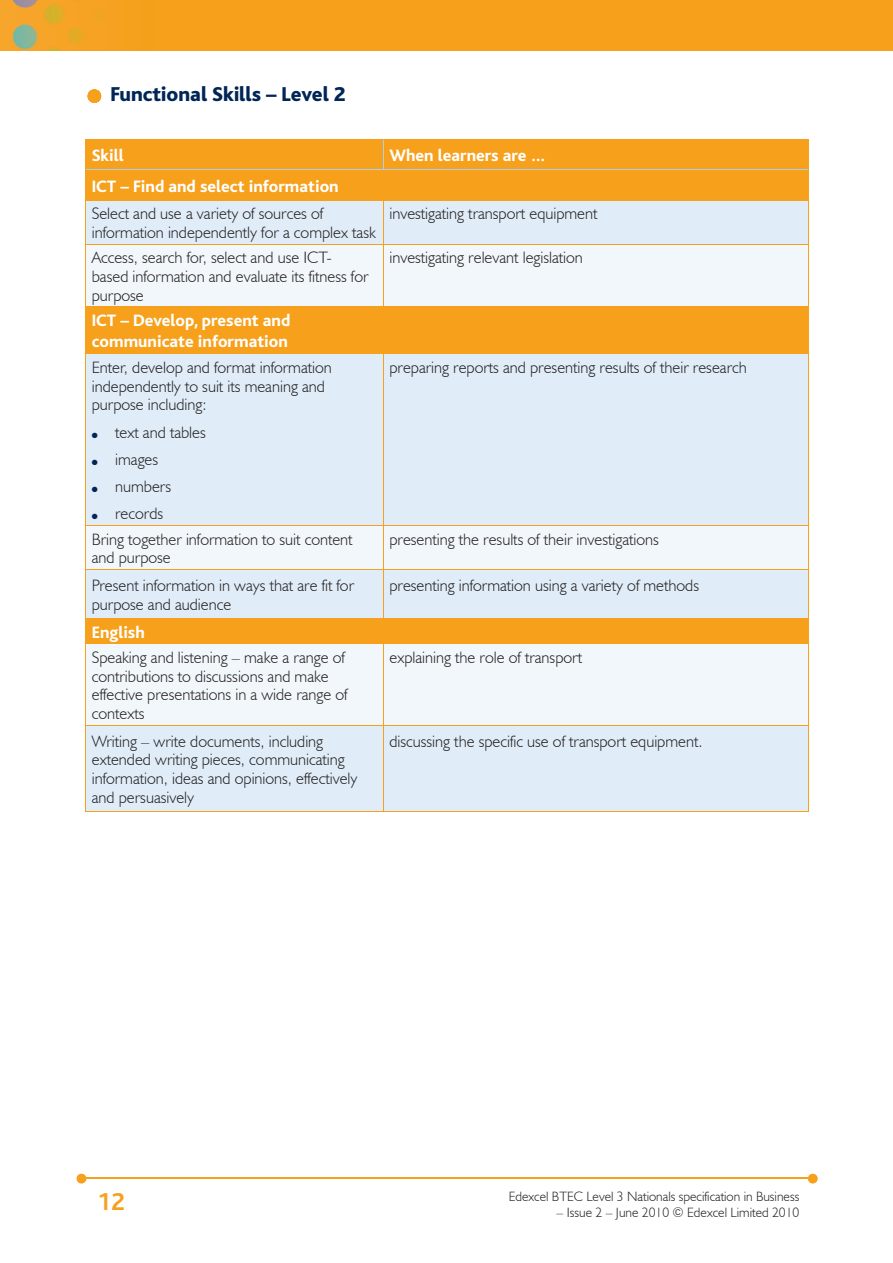
<style>
.page{position:relative;width:893px;height:1263px;background:#fff}
.page>*{position:absolute;margin:0;border:0;box-sizing:border-box;transform-origin:0 0}
.t1{font:700 25.5px "Bliss";color:#f6a01b}
.t2{font:800 21px "Bliss";color:#002556}
.t3{font:800 17.25px/21px "Bliss";color:#fff}
.t4{font:300 16.5px/18.8px "Humanist 521 BT";color:#231f20}
.t5{font:300 13.5px "Humanist 521 BT";color:#231f20}
.t6{font:7.5px "Zapf Dingbats";color:#002556}
</style>
<div class="page">
<img style="left:0;top:0;width:893px;height:51px">
<hr style="left:82px;top:1178px;width:728px;height:1px;background:#f6a01b">
<svg style="left:808px;top:1174px;width:10px;height:9px"></svg>
<svg style="left:77px;top:1174px;width:9px;height:9px"></svg>
<svg style="left:88px;top:89px;width:13px;height:14px"></svg>
<div style="left:86px;top:140px;width:722px;height:60px;background:#f6a01b"></div>
<div style="left:86px;top:201px;width:722px;height:610px;background:#e0edf8"></div>
<div style="left:86px;top:245px;width:722px;height:480px;background:#f2f7fb"></div>
<svg style="left:86px;top:308px;width:722px;height:335px;background:#ecbf75"></svg>
<div style="left:86px;top:354px;width:722px;height:171px;background:#e0edf8"></div>
<div style="left:86px;top:526px;width:722px;height:43px;background:#f2f7fb"></div>
<hr style="left:383px;top:140px;width:1px;height:30px;background:#accfed">
<hr style="left:86px;top:170px;width:297px;height:1px;background:#accfed">
<hr style="left:383px;top:170px;width:425px;height:1px;background:#accfed">
<hr style="left:85px;top:140px;width:1px;height:30px;background:#f6a01b">
<hr style="left:808px;top:140px;width:1px;height:30px;background:#f6a01b">
<hr style="left:85px;top:139px;width:298px;height:1px;background:#f6a01b">
<hr style="left:383px;top:139px;width:426px;height:1px;background:#f6a01b">
<hr style="left:383px;top:170px;width:1px;height:30px;background:#f6a01b">
<hr style="left:85px;top:170px;width:1px;height:30px;background:#f6a01b">
<hr style="left:808px;top:170px;width:1px;height:30px;background:#f6a01b">
<hr style="left:85px;top:200px;width:1px;height:44px;background:#f6a01b">
<hr style="left:85px;top:200px;width:298px;height:1px;background:#f6a01b">
<hr style="left:383px;top:200px;width:1px;height:44px;background:#f6a01b">
<hr style="left:808px;top:200px;width:1px;height:44px;background:#f6a01b">
<hr style="left:383px;top:200px;width:426px;height:1px;background:#f6a01b">
<hr style="left:85px;top:244px;width:1px;height:63px;background:#f6a01b">
<hr style="left:85px;top:244px;width:298px;height:1px;background:#f6a01b">
<hr style="left:383px;top:244px;width:1px;height:63px;background:#f6a01b">
<hr style="left:808px;top:244px;width:1px;height:63px;background:#f6a01b">
<hr style="left:383px;top:244px;width:426px;height:1px;background:#f6a01b">
<hr style="left:85px;top:307px;width:1px;height:46px;background:#f6a01b">
<hr style="left:85px;top:307px;width:298px;height:1px;background:#f6a01b">
<hr style="left:383px;top:307px;width:1px;height:46px;background:#f6a01b">
<hr style="left:808px;top:307px;width:1px;height:46px;background:#f6a01b">
<hr style="left:383px;top:307px;width:426px;height:1px;background:#f6a01b">
<hr style="left:85px;top:354px;width:1px;height:171px;background:#f6a01b">
<hr style="left:85px;top:353px;width:298px;height:1px;background:#f6a01b">
<hr style="left:383px;top:354px;width:1px;height:171px;background:#f6a01b">
<hr style="left:808px;top:354px;width:1px;height:171px;background:#f6a01b">
<hr style="left:383px;top:353px;width:426px;height:1px;background:#f6a01b">
<hr style="left:85px;top:526px;width:1px;height:43px;background:#f6a01b">
<hr style="left:85px;top:525px;width:298px;height:1px;background:#f6a01b">
<hr style="left:383px;top:526px;width:1px;height:43px;background:#f6a01b">
<hr style="left:808px;top:526px;width:1px;height:43px;background:#f6a01b">
<hr style="left:383px;top:525px;width:426px;height:1px;background:#f6a01b">
<hr style="left:383px;top:570px;width:1px;height:48px;background:#f6a01b">
<hr style="left:85px;top:570px;width:1px;height:48px;background:#f6a01b">
<hr style="left:808px;top:570px;width:1px;height:48px;background:#f6a01b">
<hr style="left:85px;top:569px;width:298px;height:1px;background:#f6a01b">
<hr style="left:383px;top:569px;width:426px;height:1px;background:#f6a01b">
<svg style="left:85px;top:619px;width:1px;height:24px"></svg>
<hr style="left:85px;top:618px;width:298px;height:1px;background:#f6a01b">
<svg style="left:383px;top:619px;width:1px;height:24px"></svg>
<svg style="left:808px;top:619px;width:1px;height:24px"></svg>
<hr style="left:383px;top:618px;width:426px;height:1px;background:#f6a01b">
<hr style="left:85px;top:644px;width:1px;height:81px;background:#f6a01b">
<hr style="left:85px;top:643px;width:298px;height:1px;background:#f6a01b">
<hr style="left:383px;top:644px;width:1px;height:81px;background:#f6a01b">
<hr style="left:808px;top:644px;width:1px;height:81px;background:#f6a01b">
<hr style="left:383px;top:643px;width:426px;height:1px;background:#f6a01b">
<hr style="left:383px;top:726px;width:1px;height:85px;background:#f6a01b">
<hr style="left:85px;top:811px;width:298px;height:1px;background:#f6a01b">
<hr style="left:383px;top:811px;width:426px;height:1px;background:#f6a01b">
<hr style="left:85px;top:726px;width:1px;height:85px;background:#f6a01b">
<hr style="left:808px;top:726px;width:1px;height:85px;background:#f6a01b">
<hr style="left:85px;top:725px;width:298px;height:1px;background:#f6a01b">
<hr style="left:383px;top:725px;width:426px;height:1px;background:#f6a01b">
<p class="t2" style="left:111px;top:83px;width:237px">Functional Skills – Level 2</p>
<p class="t3" style="left:92px;top:146px;width:33px">Skill</p>
<p class="t3" style="left:389px;top:146px;width:158px">When learners are …</p>
<p class="t3" style="left:92px;top:176px;width:248px">ICT – Find and select information</p>
<p class="t4" style="left:92px;top:204px;width:286px">Select and use a variety of sources of information independently for a complex task</p>
<p class="t4" style="left:389px;top:204px;width:209px">investigating transport equipment</p>
<p class="t4" style="left:92px;top:248px;width:278px">Access, search for, select and use ICT&shy;based information and evaluate its fitness for purpose</p>
<p class="t4" style="left:389px;top:248px;width:195px">investigating relevant legislation</p>
<p class="t3" style="left:92px;top:311px;width:200px">ICT – Develop, present and communicate information</p>
<p class="t4" style="left:92px;top:357px;width:241px">Enter, develop and format information independently to suit its meaning and purpose including:</p>
<p class="t4" style="left:115px;top:418px;width:92px;line-height:27.3px">text and tables images numbers records</p>
<p class="t4" style="left:389px;top:357px;width:359px">preparing reports and presenting results of their research</p>
<p class="t6" style="left:92px;top:431px;width:7px">●</p>
<p class="t6" style="left:92px;top:459px;width:7px">●</p>
<p class="t6" style="left:92px;top:486px;width:7px">●</p>
<p class="t6" style="left:92px;top:513px;width:7px">●</p>
<p class="t4" style="left:92px;top:529px;width:262px">Bring together information to suit content and purpose</p>
<p class="t4" style="left:389px;top:529px;width:271px">presenting the results of their investigations</p>
<p class="t4" style="left:92px;top:575px;width:264px">Present information in ways that are fit for purpose and audience</p>
<p class="t4" style="left:389px;top:575px;width:311px">presenting information using a variety of methods</p>
<p class="t3" style="left:92px;top:622px;width:55px">English</p>
<p class="t4" style="left:92px;top:647px;width:257px">Speaking and listening – make a range of contributions to discussions and make effective presentations in a wide range of contexts</p>
<p class="t4" style="left:389px;top:647px;width:194px">explaining the role of transport</p>
<p class="t4" style="left:92px;top:731px;width:267px">Writing – write documents, including extended writing pieces, communicating information, ideas and opinions, effectively and persuasively</p>
<p class="t4" style="left:389px;top:731px;width:315px">discussing the specific use of transport equipment.</p>
<h1 class="t1" style="left:97px;top:1189px;width:29px">12</h1>
<p class="t5" style="left:509px;top:1188px;width:292px">Edexcel BTEC Level 3 Nationals specification in Business</p>
<p class="t5" style="left:557px;top:1204px;width:244px">– Issue 2 – June 2010 © Edexcel Limited 2010</p>
</div>
